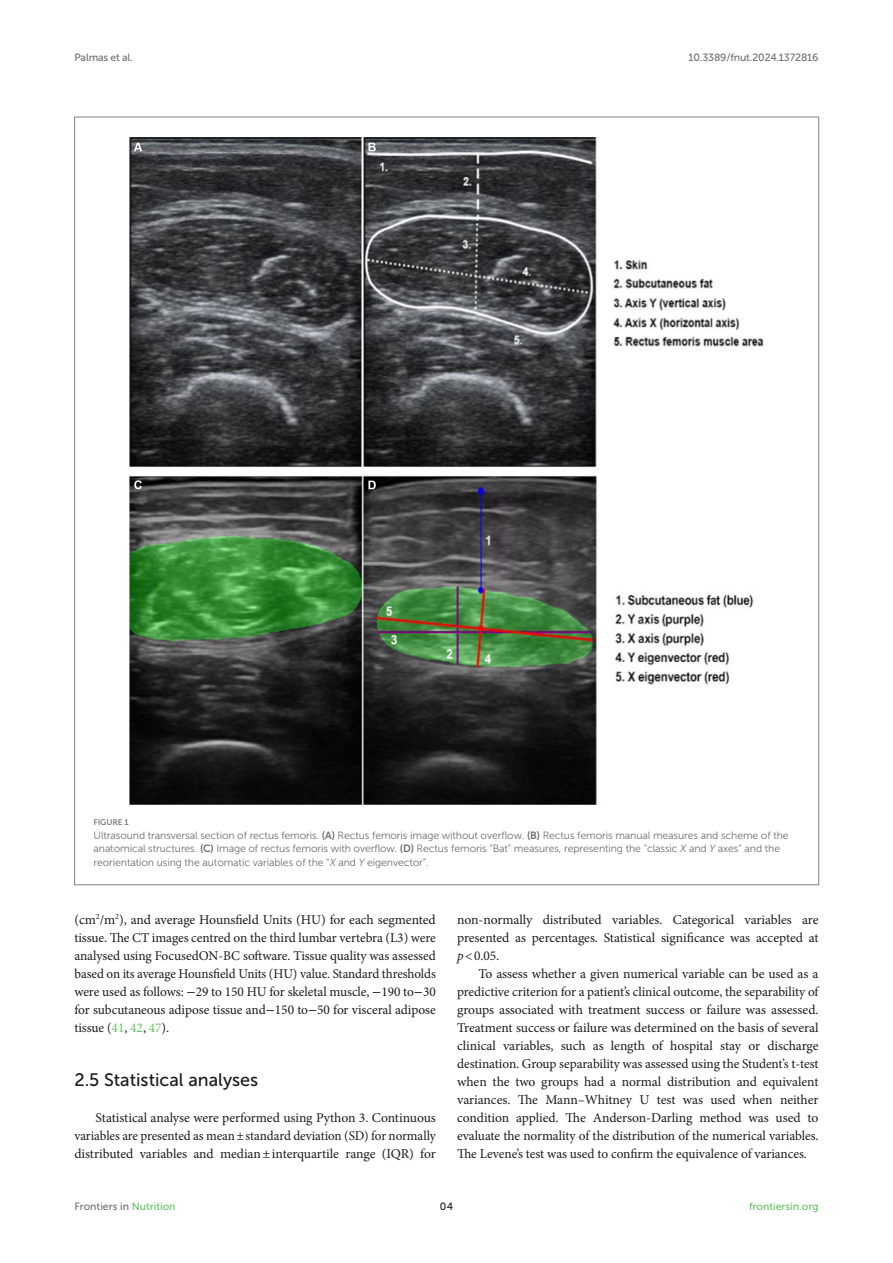
<style>
.page{position:relative;width:893px;height:1263px;background:#fff}
.page>*{position:absolute;margin:0;border:0;box-sizing:border-box;transform-origin:0 0}
.HEAD_2{font:18px "Museo Sans 500";color:#1b1c1b}
.TEXT_FLUSH{font:13.5px/18px "Minion Pro";letter-spacing:-.005em;color:#1b1c1b;text-align:justify}
.TEXT{font:13.5px/18px "Minion Pro";letter-spacing:-.005em;color:#1b1c1b;text-align:justify}
.FIG_LEG{font:10.5px/13.5px "Museo Sans 300";letter-spacing:-.01em;color:#706f70}
.t1{font:10.5px "Museo Sans 500";letter-spacing:-.015em;color:#706f70}
.t2{font:10.5px "Museo Sans 500";color:#65c161}
.t3{font:10.5px "Museo Sans 500";color:#1b1c1b}
.FIG_HD{font:8.25px "Museo Sans 700";letter-spacing:-.01em;color:#7e7f7f}
.s1{font-family:"Museo Sans 700"}
.s2{font-style:italic}
.s3{font-family:"STIX General"}
.s4{color:#65c161}
</style>
<div class="page">
<img style="left:129px;top:137px;width:635px;height:668px">
<p class="t1" style="left:74px;top:51px;width:60px">Palmas et al.</p>
<p class="t1" style="left:689px;top:51px;width:131px">10.3389/fnut.2024.1372816</p>
<p class="FIG_HD" style="left:94px;top:818px;width:37px">FIGURE 1</p>
<p class="FIG_LEG" style="left:94px;top:828px;width:697px">Ultrasound transversal section of rectus femoris. <span class="s1">(A)</span> Rectus femoris image without overflow. <span class="s1">(B)</span> Rectus femoris manual measures and scheme of the anatomical structures. <span class="s1">(C)</span> Image of rectus femoris with overflow. <span class="s1">(D)</span> Rectus femoris “Bat” measures, representing the “classic <span class="s2">X</span> and <span class="s2">Y</span> axes” and the reorientation using the automatic variables of the “<span class="s2">X</span> and <span class="s2">Y</span> eigenvector”.</p>
<p class="TEXT_FLUSH" style="left:74px;top:911px;width:363px">(cm<sup>2</sup>/m<sup>2</sup>), and average Hounsfield Units (HU) for each segmented tissue. The CT images centred on the third lumbar vertebra (L3) were analysed using FocusedON-BC software. Tissue quality was assessed based on its average Hounsfield Units (HU) value. Standard thresholds were used as follows: <span class="s3">−</span>29 to 150 HU for skeletal muscle, <span class="s3">−</span>190 to<span class="s3">−</span>30 for subcutaneous adipose tissue and<span class="s3">−</span>150 to<span class="s3">−</span>50 for visceral adipose tissue (<span class="s4">41</span>, <span class="s4">42</span>, <span class="s4">47</span>).</p>
<p class="HEAD_2" style="left:74px;top:1070px;width:185px">2.5 Statistical analyses</p>
<p class="TEXT_FLUSH" style="left:74px;top:1109px;width:363px;text-indent:21px">Statistical analyse were performed using Python 3. Continuous variables are presented as mean±standard deviation (SD) for normally distributed variables and median±interquartile range (IQR) for</p>
<p class="TEXT_FLUSH" style="left:457px;top:911px;width:363px">non-normally distributed variables. Categorical variables are presented as percentages. Statistical significance was accepted at <span class="s2">p</span>&lt;0.05.</p>
<p class="TEXT" style="left:457px;top:965px;width:363px;text-indent:21px">To assess whether a given numerical variable can be used as a predictive criterion for a patient’s clinical outcome, the separability of groups associated with treatment success or failure was assessed.<br>Treatment success or failure was determined on the basis of several clinical variables, such as length of hospital stay or discharge destination. Group separability was assessed using the Student’s t-test when the two groups had a normal distribution and equivalent variances. The Mann–Whitney U test was used when neither condition applied. The Anderson-Darling method was used to evaluate the normality of the distribution of the numerical variables.<br>The Levene’s test was used to confirm the equivalence of variances.</p>
<p class="t1" style="left:74px;top:1200px;width:103px">Frontiers in <span class="s4">Nutrition</span></p>
<p class="t3" style="left:440px;top:1200px;width:15px">04</p>
<p class="t2" style="left:749px;top:1200px;width:71px">frontiersin.org</p>
</div>
